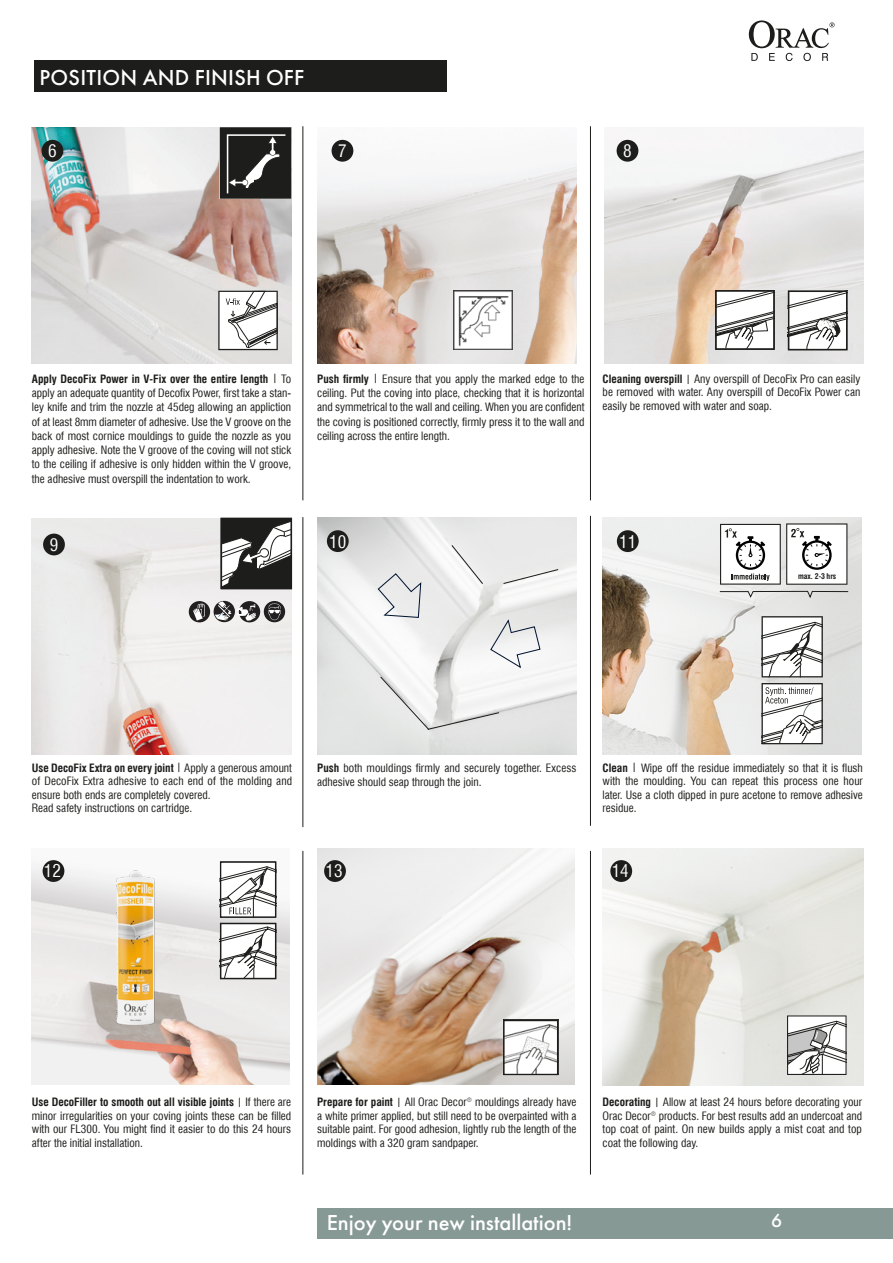
<style>
.page{position:relative;width:893px;height:1263px;background:#fff}
.page>*{position:absolute;margin:0;border:0;box-sizing:border-box;transform-origin:0 0}
.t1{font:500 22.5px "Futura PT";color:#fff}
.t2{font:500 19.5px "Futura PT";color:#fff}
.t3{font:condensed 17.1px "Swiss 721 TL";color:#fff}
.t4{font:condensed 11.25px/13.5px "Swiss 721 TL";color:#1d1d1b;text-align:justify}
.t5{font:700 condensed 7.65px "Swiss 721 TL";color:#1d1d1b}
.s1{font-weight:700}
</style>
<div class="page">
<div style="left:317px;top:1208px;width:454px;height:30px;background:#879994"></div>
<img style="left:317px;top:849px;width:258px;height:235px">
<img style="left:32px;top:860px;width:258px;height:224px">
<img style="left:603px;top:849px;width:261px;height:236px">
<img style="left:32px;top:127px;width:259px;height:237px">
<img style="left:317px;top:518px;width:259px;height:236px">
<img style="left:317px;top:139px;width:259px;height:225px">
<img style="left:603px;top:518px;width:259px;height:236px">
<img style="left:604px;top:127px;width:260px;height:237px">
<img style="left:32px;top:518px;width:259px;height:236px">
<hr style="left:303px;top:126px;width:1px;height:374px;background:#1d1d1b">
<hr style="left:303px;top:517px;width:1px;height:310px;background:#1d1d1b">
<hr style="left:590px;top:516px;width:1px;height:310px;background:#1d1d1b">
<hr style="left:590px;top:126px;width:1px;height:374px;background:#1d1d1b">
<hr style="left:590px;top:851px;width:1px;height:323px;background:#1d1d1b">
<hr style="left:303px;top:851px;width:1px;height:323px;background:#1d1d1b">
<svg style="left:379px;top:675px;width:121px;height:56px"></svg>
<svg style="left:218px;top:291px;width:60px;height:59px"></svg>
<svg style="left:787px;top:1015px;width:60px;height:60px"></svg>
<svg style="left:220px;top:127px;width:71px;height:72px;background:#393937"></svg>
<svg style="left:221px;top:518px;width:71px;height:71px"></svg>
<svg style="left:489px;top:618px;width:52px;height:51px"></svg>
<svg style="left:377px;top:572px;width:45px;height:46px"></svg>
<svg style="left:450px;top:544px;width:34px;height:41px"></svg>
<svg style="left:502px;top:568px;width:57px;height:17px"></svg>
<div style="left:332px;top:140px;width:21px;height:22px;background:#1d1d1b;border-radius:50%"></div>
<div style="left:617px;top:530px;width:22px;height:22px;background:#1d1d1b;border-radius:50%"></div>
<div style="left:617px;top:140px;width:21px;height:22px;background:#1d1d1b;border-radius:50%"></div>
<div style="left:324px;top:860px;width:22px;height:22px;background:#1d1d1b;border-radius:50%"></div>
<div style="left:43px;top:860px;width:21px;height:22px;background:#1d1d1b;border-radius:50%"></div>
<div style="left:43px;top:534px;width:22px;height:21px;background:#1d1d1b;border-radius:50%"></div>
<div style="left:42px;top:140px;width:21px;height:22px;background:#1d1d1b;border-radius:50%"></div>
<div style="left:327px;top:530px;width:22px;height:22px;background:#1d1d1b;border-radius:50%"></div>
<div style="left:610px;top:860px;width:22px;height:22px;background:#1d1d1b;border-radius:50%"></div>
<svg style="left:790px;top:293px;width:55px;height:55px"></svg>
<div style="left:788px;top:291px;width:59px;height:59px;border:1px solid #1d1d1b"></div>
<svg style="left:717px;top:292px;width:56px;height:56px"></svg>
<div style="left:715px;top:290px;width:60px;height:60px;border:1px solid #1d1d1b"></div>
<img style="left:453px;top:291px;width:59px;height:59px">
<svg style="left:762px;top:616px;width:61px;height:128px"></svg>
<svg style="left:719px;top:591px;width:130px;height:7px"></svg>
<img style="left:104px;top:860px;width:61px;height:183px">
<svg style="left:220px;top:863px;width:56px;height:116px"></svg>
<div style="left:220px;top:861px;width:56px;height:57px;border:1px solid #1d1d1b"></div>
<img style="left:505px;top:1022px;width:51px;height:51px">
<div style="left:503px;top:1020px;width:55px;height:55px;border:1px solid #1d1d1b"></div>
<svg style="left:187px;top:600px;width:100px;height:24px"></svg>
<svg style="left:749px;top:20px;width:85px;height:41px"></svg>
<svg style="left:720px;top:523px;width:127px;height:62px"></svg>
<div style="left:761px;top:1208px;width:132px;height:30px;background:#879994"></div>
<div style="left:34px;top:60px;width:412px;height:32px;background:#1d1d1b"></div>
<h1 class="t1" style="left:40px;top:64px;width:266px">POSITION AND FINISH OFF</h1>
<h3 class="t3" style="left:48px;top:140px;width:10px">6</h3>
<h3 class="t3" style="left:338px;top:140px;width:10px">7</h3>
<h3 class="t3" style="left:623px;top:140px;width:10px">8</h3>
<p class="t4" style="left:32px;top:371px;width:261px;line-height:14.2px"><span class="s1">Apply DecoFix Power in V-Fix over the entire length</span> | To apply an adequate quantity of Decofix Power, first take a stan&shy;ley knife and trim the nozzle at 45deg allowing an appliction of at least 8mm diameter of adhesive. Use the V groove on the back of most cornice mouldings to guide the nozzle as you apply adhesive. Note the V groove of the coving will not stick to the ceiling if adhesive is only hidden within the V groove, the adhesive must overspill the indentation to work.</p>
<h3 class="t3" style="left:50px;top:534px;width:10px">9</h3>
<p class="t4" style="left:317px;top:371px;width:269px;line-height:14.2px"><span class="s1">Push firmly</span> | Ensure that you apply the marked edge to the ceiling. Put the coving into place, checking that it is horizontal and symmetrical to the wall and ceiling. When you are confident the coving is positioned correctly, firmly press it to the wall and ceiling across the entire length.</p>
<p class="t4" style="left:603px;top:372px;width:259px"><span class="s1">Cleaning overspill</span> | Any overspill of DecoFix Pro can easily be removed with water. Any overspill of DecoFix Power can easily be removed with water and soap.</p>
<h3 class="t3" style="left:329px;top:531px;width:19px">10</h3>
<h3 class="t3" style="left:619px;top:531px;width:19px">11</h3>
<p class="t5" style="left:798px;top:572px;width:40px">max. 2-3 hrs</p>
<p class="t4" style="left:32px;top:761px;width:262px;text-align:left"><span class="s1">Use DecoFix Extra on every joint</span> | Apply a generous amount of DecoFix Extra adhesive to each end of the molding and ensure both ends are completely covered.<br>Read safety instructions on cartridge.</p>
<p class="t4" style="left:317px;top:760px;width:261px;line-height:14.2px"><span class="s1">Push</span> both mouldings firmly and securely together. Excess adhesive should seap through the join.</p>
<p class="t4" style="left:603px;top:761px;width:262px"><span class="s1">Clean</span> | Wipe off the residue immediately so that it is flush with the moulding. You can repeat this process one hour later. Use a cloth dipped in pure acetone to remove adhesive residue.</p>
<h3 class="t3" style="left:44px;top:860px;width:19px">12</h3>
<h3 class="t3" style="left:325px;top:860px;width:19px">13</h3>
<h3 class="t3" style="left:612px;top:860px;width:19px">14</h3>
<p class="t4" style="left:32px;top:1095px;width:261px"><span class="s1">Use DecoFiller to smooth out all visible joints</span> | If there are minor irregularities on your coving joints these can be filled with our FL300. You might find it easier to do this 24 hours after the initial installation.</p>
<p class="t4" style="left:317px;top:1095px;width:261px"><span class="s1">Prepare for paint</span> | All Orac Decor® mouldings already have a white primer applied, but still need to be overpainted with a suitable paint. For good adhesion, lightly rub the length of the moldings with a 320 gram sandpaper.</p>
<p class="t4" style="left:603px;top:1095px;width:261px"><span class="s1">Decorating</span> | Allow at least 24 hours before decorating your Orac Decor® products. For best results add an undercoat and top coat of paint. On new builds apply a mist coat and top coat the following day.</p>
<h1 class="t1" style="left:327px;top:1208px;width:247px">Enjoy your new installation!</h1>
<h2 class="t2" style="left:771px;top:1210px;width:13px">6</h2>
</div>
